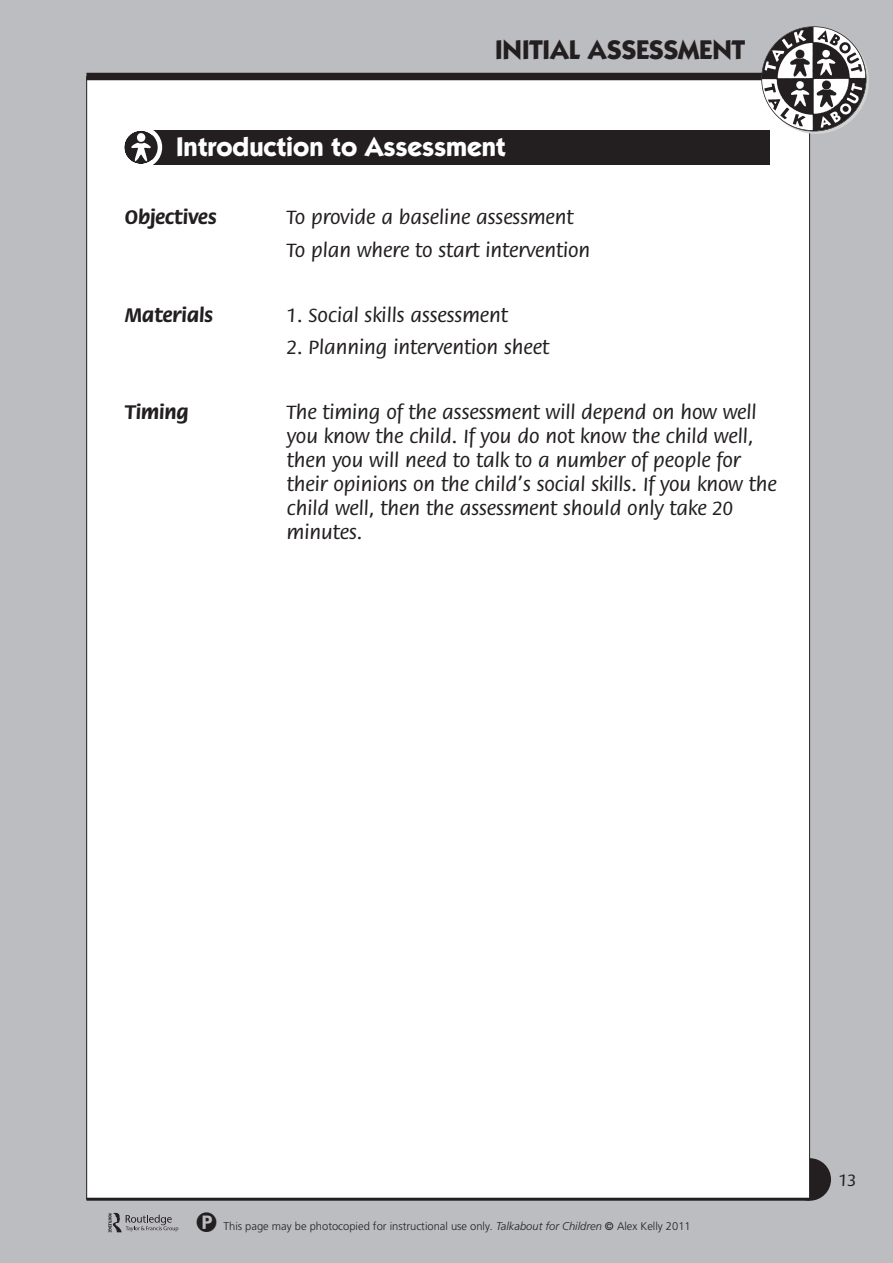
<style>
.page{position:relative;width:893px;height:1263px;background:#fff}
.page>*{position:absolute;margin:0;border:0;box-sizing:border-box;transform-origin:0 0}
.t1{font:700 27px "Kabel IT Cby BT";color:#fff}
.t2{font:700 27px "Kabel IT Cby BT";color:#231f20}
.t3{font:500 21px/24px "Flora";color:#231f20}
.t4{font:700 21px "Flora";color:#231f20}
.t5{font:500 18px "Flora";color:#231f20}
.t6{font:300 11.1px "Frutiger";color:#231f20}
.s1{font-family:"Bundesbahn Pi One";font-weight:400;font-size:22.35px}
.s2{font-style:italic}
.s3{font-weight:400}
</style>
<div class="page">
<div style="left:0;top:0;width:892px;height:1263px;background:#bcbdc0"></div>
<div style="left:788px;top:1158px;width:43px;height:43px;background:#231f20;border-radius:50%"></div>
<div style="left:87px;top:77px;width:722px;height:1122px;background:#fff"></div>
<div style="left:86px;top:73px;width:723px;height:7px;background:#231f20"></div>
<hr style="left:86px;top:1198px;width:723px;height:3px;background:#231f20">
<svg style="left:763px;top:29px;width:105px;height:105px"></svg>
<img style="left:761px;top:27px;width:105px;height:104px;border-radius:50%">
<div style="left:761px;top:26px;width:105px;height:105px;border:2px solid #231f20;border-radius:50%"></div>
<div style="left:152px;top:130px;width:617px;height:34px;background:#231f20"></div>
<svg style="left:124px;top:130px;width:38px;height:35px"></svg>
<svg style="left:108px;top:1212px;width:70px;height:20px"></svg>
<p class="t2" style="left:495px;top:40px;width:251px">INITIAL ASSESSMENT</p>
<p class="t1" style="left:176px;top:137px;width:331px">Introduction to Assessment</p>
<p class="t4" style="left:125px;top:209px;width:93px">Objectives</p>
<p class="t3" style="left:287px;top:203px;width:305px;line-height:32.5px">To provide a baseline assessment<br>To plan where to start intervention</p>
<p class="t4" style="left:125px;top:306px;width:90px">Materials</p>
<p class="t3" style="left:287px;top:304px;width:222px">1. Social skills assessment</p>
<p class="t3" style="left:287px;top:337px;width:264px">2. Planning intervention sheet</p>
<p class="t4" style="left:125px;top:404px;width:65px">Timing</p>
<p class="t3" style="left:287px;top:402px;width:491px">The timing of the assessment will depend on how well you know the child. If you do not know the child well, then you will need to talk to a number of people for their opinions on the child’s social skills. If you know the child well, then the assessment should only take 20 minutes.</p>
<p class="t6" style="left:196px;top:1221px;width:496px"><span class="s1">-</span> This page may be photocopied for instructional use only<span class="s2">. Talkabout for Children</span> <span class="s3">©</span> Alex Kelly 2011</p>
<p class="t5" style="left:838px;top:1173px;width:19px">13</p>
</div>
